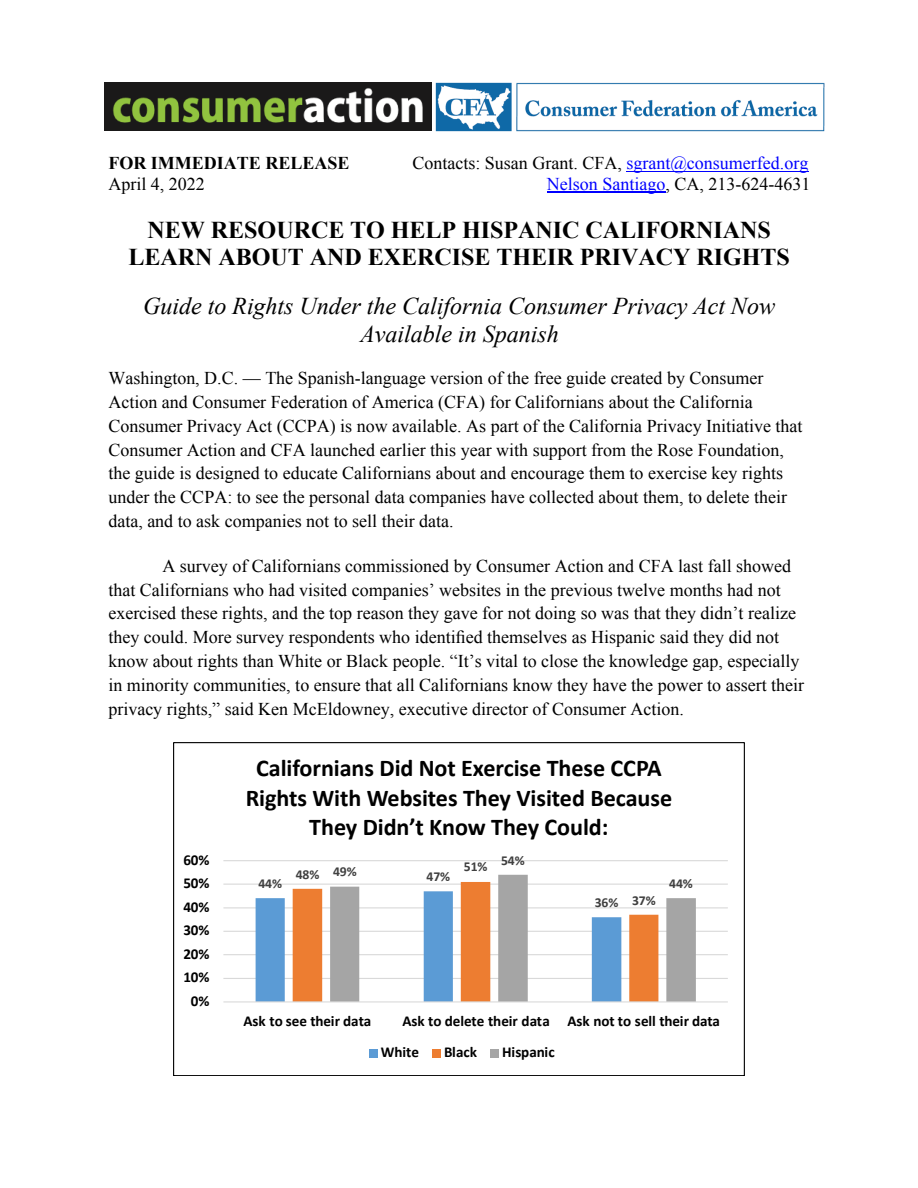
<style>
.page{position:relative;width:918px;height:1188px;background:#fff}
.page>*{position:absolute;margin:0;border:0;box-sizing:border-box;transform-origin:0 0}
.t1{font:700 24.15px/29.4px "Calibri";letter-spacing:-.005em;color:#000;text-align:center}
.t2{font:700 24.15px/27.8px "Times New Roman";letter-spacing:-.005em;color:#000;text-align:center}
.t3{font:italic 24.15px/27.8px "Times New Roman";color:#000;text-align:center}
.t4{font:18px/23.7px "Times New Roman";color:#000}
.t5{font:700 18px "Times New Roman";color:#000}
.t6{font:700 15.15px "Calibri";letter-spacing:-.005em;color:#000}
.t7{font:700 13.65px "Calibri";letter-spacing:-.005em;color:#404040}
.s1{color:#00f}
</style>
<div class="page">
<hr style="left:547px;top:192px;width:118px;height:1px;background:#00f">
<hr style="left:626px;top:171px;width:183px;height:1px;background:#00f">
<hr style="left:547px;top:191px;width:118px;height:1px;background:#00f">
<img style="left:436px;top:82px;width:389px;height:49px">
<hr style="left:223px;top:978px;width:505px;height:1px;background:#d9d9d9">
<hr style="left:223px;top:954px;width:505px;height:1px;background:#d9d9d9">
<hr style="left:223px;top:931px;width:505px;height:1px;background:#d9d9d9">
<hr style="left:223px;top:907px;width:505px;height:1px;background:#d9d9d9">
<hr style="left:223px;top:884px;width:505px;height:1px;background:#d9d9d9">
<hr style="left:223px;top:860px;width:505px;height:1px;background:#d9d9d9">
<svg style="left:256px;top:891px;width:37px;height:110px"></svg>
<svg style="left:293px;top:883px;width:37px;height:118px;fill:#ed7d31"></svg>
<svg style="left:330px;top:875px;width:366px;height:126px"></svg>
<hr style="left:223px;top:1001px;width:505px;height:1px;background:#d9d9d9">
<div style="left:369px;top:1049px;width:8px;height:8px;background:#5b9bd5"></div>
<div style="left:432px;top:1049px;width:8px;height:8px;background:#ed7d31"></div>
<div style="left:490px;top:1049px;width:9px;height:8px;background:#a5a5a5"></div>
<img style="left:105px;top:82px;width:326px;height:49px">
<p class="t5" style="left:108px;top:157px;width:243px">FOR IMMEDIATE RELEASE</p>
<p class="t4" style="left:412px;top:153px;width:398px">Contacts: Susan Grant. CFA, <span class="s1">sgrant@consumerfed.org</span></p>
<p class="t4" style="left:108px;top:173px;width:98px">April 4, 2022</p>
<p class="t4" style="left:547px;top:173px;width:265px"><span class="s1">Nelson Santiago</span>, CA, 213-624-4631</p>
<h1 class="t2" style="left:129px;top:218px;width:663px">NEW RESOURCE TO HELP HISPANIC CALIFORNIANS<br>LEARN ABOUT AND EXERCISE THEIR PRIVACY RIGHTS</h1>
<h1 class="t3" style="left:143px;top:294px;width:634px">Guide to Rights Under the California Consumer Privacy Act Now<br>Available in Spanish</h1>
<p class="t4" style="left:108px;top:368px;width:696px">Washington, D.C. — The Spanish-language version of the free guide created by Consumer Action and Consumer Federation of America (CFA) for Californians about the California Consumer Privacy Act (CCPA) is now available. As part of the California Privacy Initiative that Consumer Action and CFA launched earlier this year with support from the Rose Foundation, the guide is designed to educate Californians about and encourage them to exercise key rights under the CCPA: to see the personal data companies have collected about them, to delete their data, and to ask companies not to sell their data.</p>
<p class="t4" style="left:108px;top:556px;width:697px;text-indent:54px">A survey of Californians commissioned by Consumer Action and CFA last fall showed that Californians who had visited companies’ websites in the previous twelve months had not exercised these rights, and the top reason they gave for not doing so was that they didn’t realize they could. More survey respondents who identified themselves as Hispanic said they did not know about rights than White or Black people. “It’s vital to close the knowledge gap, especially in minority communities, to ensure that all Californians know they have the power to assert their privacy rights,” said Ken McEldowney, executive director of Consumer Action.</p>
<p class="t6" style="left:183px;top:853px;width:28px">60%</p>
<p class="t6" style="left:183px;top:877px;width:28px">50%</p>
<p class="t6" style="left:183px;top:900px;width:28px">40%</p>
<p class="t6" style="left:183px;top:924px;width:28px">30%</p>
<p class="t6" style="left:183px;top:948px;width:28px">20%</p>
<p class="t6" style="left:183px;top:971px;width:28px">10%</p>
<p class="t6" style="left:191px;top:995px;width:20px">0%</p>
<h1 class="t1" style="left:246px;top:756px;width:428px">Californians Did Not Exercise These CCPA<br>Rights With Websites They Visited Because<br>They Didn’t Know They Could:</h1>
<p class="t7" style="left:258px;top:878px;width:25px">44%</p>
<p class="t7" style="left:296px;top:868px;width:25px">48%</p>
<p class="t7" style="left:333px;top:866px;width:25px">49%</p>
<p class="t7" style="left:427px;top:871px;width:25px">47%</p>
<p class="t7" style="left:464px;top:861px;width:25px">51%</p>
<p class="t7" style="left:501px;top:854px;width:25px">54%</p>
<p class="t7" style="left:595px;top:897px;width:25px">36%</p>
<p class="t7" style="left:632px;top:894px;width:25px">37%</p>
<p class="t7" style="left:669px;top:878px;width:25px">44%</p>
<p class="t6" style="left:243px;top:1015px;width:129px">Ask to see their data</p>
<p class="t6" style="left:402px;top:1015px;width:319px">Ask to delete their data Ask not to sell their data</p>
<p class="t6" style="left:381px;top:1046px;width:40px">White</p>
<p class="t6" style="left:444px;top:1046px;width:35px">Black</p>
<p class="t6" style="left:502px;top:1046px;width:54px">Hispanic</p>
</div>
